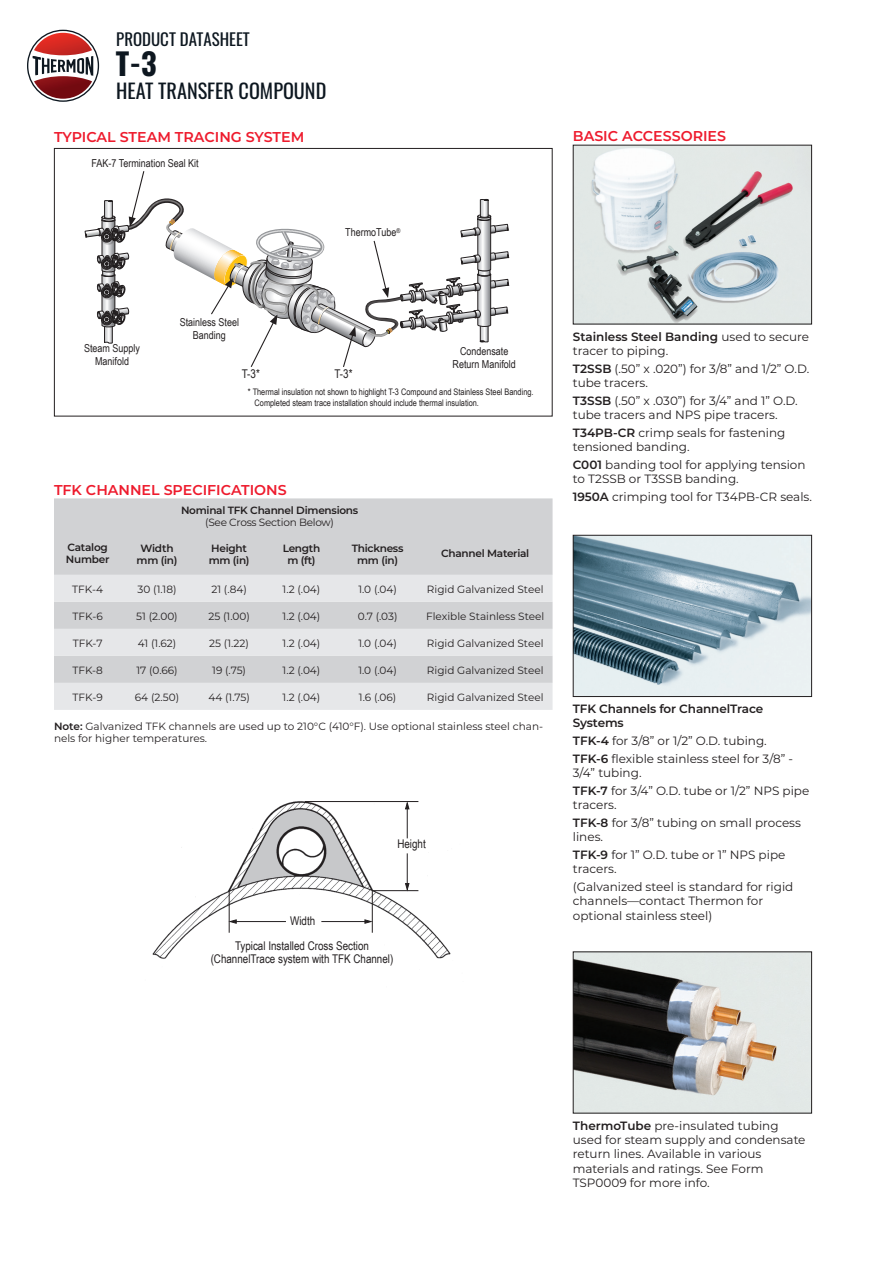
<style>
.page{position:relative;width:893px;height:1263px;background:#fff}
.page>*{position:absolute;margin:0;border:0;box-sizing:border-box;transform-origin:0 0}
.Header__Product_Name{font:700 30.3px "Oswald";color:#0d1720}
.Header__Product_Spec{font:20.25px "Oswald";color:#0d1720}
.Header__Product_Spec-2{font:16.8px "Oswald";color:#0d1720}
.Body_Head{font:600 14.25px "Montserrat";color:#ee1b2d}
.Accessories_Text{font:12px/14.4px "Montserrat";color:#231f20}
.Callouts_for_Illustr{font:12px "Arial Narrow";color:#231f20}
.Accessories_Text-2{font:600 12px/14.4px "Montserrat";letter-spacing:-.01em;color:#231f20}
.Body_Head-2{font:12px "Arial Narrow";color:#231f20}
.Body_Head-3{font:10.95px/13.2px "Arial Narrow";color:#231f20;text-align:center}
.CRKT_BRKR_Chart_Body{font:10.5px "Montserrat";color:#231f20}
.Notes_Head{font:10.5px/12px "Montserrat";color:#231f20}
.CRKT_BRKR_Chart_Head{font:600 10.5px "Montserrat";letter-spacing:-.025em;color:#231f20}
.CRKT_BRKR_Chart_Head-2{font:10.5px "Montserrat";letter-spacing:-.025em;color:#231f20}
.Body_Head-4{font:9px/10.5px "Arial Narrow";color:#231f20}
.s1{font-weight:600}
</style>
<div class="page">
<svg style="left:27px;top:30px;width:72px;height:72px"></svg>
<img style="left:152px;top:801px;width:299px;height:158px">
<hr style="left:229px;top:891px;width:1px;height:42px;background:#231f20">
<hr style="left:372px;top:890px;width:1px;height:43px;background:#231f20">
<hr style="left:233px;top:921px;width:53px;height:1px;background:#231f20">
<hr style="left:321px;top:921px;width:46px;height:1px;background:#231f20">
<svg style="left:229px;top:919px;width:8px;height:5px"></svg>
<svg style="left:364px;top:919px;width:8px;height:5px"></svg>
<hr style="left:372px;top:890px;width:46px;height:1px;background:#231f20">
<hr style="left:305px;top:801px;width:113px;height:1px;background:#231f20">
<hr style="left:407px;top:853px;width:1px;height:34px;background:#231f20">
<hr style="left:407px;top:806px;width:1px;height:32px;background:#231f20">
<svg style="left:405px;top:883px;width:5px;height:7px"></svg>
<svg style="left:405px;top:802px;width:5px;height:8px"></svg>
<img style="left:575px;top:147px;width:235px;height:175px">
<div style="left:573px;top:145px;width:239px;height:179px;border:1px solid #231f20"></div>
<img style="left:575px;top:537px;width:235px;height:158px">
<div style="left:573px;top:535px;width:239px;height:162px;border:1px solid #231f20"></div>
<img style="left:575px;top:953px;width:235px;height:158px">
<div style="left:573px;top:951px;width:239px;height:162px;border:1px solid #231f20"></div>
<div style="left:54px;top:498px;width:499px;height:77px;background:#d1d2d4"></div>
<svg style="left:54px;top:575px;width:499px;height:135px;background:#dddee0"></svg>
<div style="left:54px;top:148px;width:499px;height:268px;border:1px solid #231f20"></div>
<svg style="left:85px;top:171px;width:424px;height:196px"></svg>
<p class="Header__Product_Spec-2" style="left:116px;top:24px;width:135px">PRODUCT DATASHEET</p>
<p class="Header__Product_Spec" style="left:116px;top:73px;width:212px">HEAT TRANSFER COMPOUND</p>
<p class="Header__Product_Name" style="left:116px;top:47px;width:42px">T-3</p>
<p class="Body_Head" style="left:54px;top:127px;width:252px">TYPICAL STEAM TRACING SYSTEM</p>
<p class="Body_Head-3" style="left:92px;top:156px;width:109px">FAK-7 Termination Seal Kit</p>
<p class="Body_Head-3" style="left:345px;top:226px;width:57px">ThermoTube<sup>®</sup></p>
<p class="Body_Head" style="left:573px;top:126px;width:155px">BASIC ACCESSORIES</p>
<p class="Body_Head-3" style="left:84px;top:341px;width:57px">Steam Supply<br>Manifold</p>
<p class="Body_Head-3" style="left:180px;top:315px;width:61px">Stainless Steel<br>Banding</p>
<p class="Body_Head-3" style="left:453px;top:344px;width:65px">Condensate<br>Return Manifold</p>
<p class="Body_Head-2" style="left:242px;top:365px;width:20px">T-3*</p>
<p class="Body_Head-4" style="left:255px;top:387px;width:280px;text-indent:-7px">* Thermal insulation not shown to highlight T-3 Compound and Stainless Steel Banding.<br>Completed steam trace installation should include thermal insulation.</p>
<p class="Body_Head-2" style="left:334px;top:365px;width:20px">T-3*</p>
<p class="Body_Head" style="left:54px;top:479px;width:234px">TFK CHANNEL SPECIFICATIONS</p>
<p class="CRKT_BRKR_Chart_Head" style="left:68px;top:540px;width:42px">Catalog</p>
<p class="CRKT_BRKR_Chart_Head" style="left:66px;top:552px;width:45px">Number</p>
<p class="CRKT_BRKR_Chart_Head" style="left:181px;top:503px;width:179px">Nominal TFK Channel Dimensions</p>
<p class="CRKT_BRKR_Chart_Head-2" style="left:205px;top:515px;width:130px">(See Cross Section Below)</p>
<p class="CRKT_BRKR_Chart_Head" style="left:141px;top:541px;width:35px">Width</p>
<p class="CRKT_BRKR_Chart_Head" style="left:137px;top:553px;width:42px">mm (in)</p>
<p class="CRKT_BRKR_Chart_Head" style="left:211px;top:541px;width:37px">Height</p>
<p class="CRKT_BRKR_Chart_Head" style="left:209px;top:553px;width:42px">mm (in)</p>
<p class="CRKT_BRKR_Chart_Head" style="left:283px;top:541px;width:39px">Length</p>
<p class="CRKT_BRKR_Chart_Head" style="left:287px;top:553px;width:30px">m (ft)</p>
<p class="CRKT_BRKR_Chart_Head" style="left:352px;top:541px;width:53px">Thickness</p>
<p class="CRKT_BRKR_Chart_Head" style="left:357px;top:553px;width:42px">mm (in)</p>
<p class="CRKT_BRKR_Chart_Head" style="left:441px;top:546px;width:90px">Channel Material</p>
<p class="CRKT_BRKR_Chart_Body" style="left:72px;top:582px;width:32px">TFK-4</p>
<p class="CRKT_BRKR_Chart_Body" style="left:138px;top:582px;width:41px">30 (1.18)</p>
<p class="CRKT_BRKR_Chart_Body" style="left:211px;top:582px;width:37px">21 (.84)</p>
<p class="CRKT_BRKR_Chart_Body" style="left:283px;top:582px;width:39px">1.2 (.04)</p>
<p class="CRKT_BRKR_Chart_Body" style="left:358px;top:582px;width:40px">1.0 (.04)</p>
<p class="CRKT_BRKR_Chart_Body" style="left:427px;top:582px;width:118px">Rigid Galvanized Steel</p>
<p class="CRKT_BRKR_Chart_Body" style="left:73px;top:609px;width:32px">TFK-6</p>
<p class="CRKT_BRKR_Chart_Body" style="left:136px;top:609px;width:43px">51 (2.00)</p>
<p class="CRKT_BRKR_Chart_Body" style="left:208px;top:609px;width:43px">25 (1.00)</p>
<p class="CRKT_BRKR_Chart_Body" style="left:283px;top:609px;width:39px">1.2 (.04)</p>
<p class="CRKT_BRKR_Chart_Body" style="left:358px;top:609px;width:41px">0.7 (.03)</p>
<p class="CRKT_BRKR_Chart_Body" style="left:426px;top:609px;width:120px">Flexible Stainless Steel</p>
<p class="CRKT_BRKR_Chart_Body" style="left:73px;top:636px;width:31px">TFK-7</p>
<p class="CRKT_BRKR_Chart_Body" style="left:138px;top:636px;width:40px">41 (1.62)</p>
<p class="CRKT_BRKR_Chart_Body" style="left:209px;top:636px;width:41px">25 (1.22)</p>
<p class="CRKT_BRKR_Chart_Body" style="left:283px;top:636px;width:39px">1.2 (.04)</p>
<p class="CRKT_BRKR_Chart_Body" style="left:358px;top:636px;width:40px">1.0 (.04)</p>
<p class="CRKT_BRKR_Chart_Body" style="left:427px;top:636px;width:118px">Rigid Galvanized Steel</p>
<p class="CRKT_BRKR_Chart_Body" style="left:72px;top:663px;width:32px">TFK-8</p>
<p class="CRKT_BRKR_Chart_Body" style="left:136px;top:663px;width:43px">17 (0.66)</p>
<p class="CRKT_BRKR_Chart_Body" style="left:212px;top:663px;width:35px">19 (.75)</p>
<p class="CRKT_BRKR_Chart_Body" style="left:283px;top:663px;width:39px">1.2 (.04)</p>
<p class="CRKT_BRKR_Chart_Body" style="left:358px;top:663px;width:40px">1.0 (.04)</p>
<p class="CRKT_BRKR_Chart_Body" style="left:427px;top:663px;width:118px">Rigid Galvanized Steel</p>
<p class="CRKT_BRKR_Chart_Body" style="left:73px;top:690px;width:32px">TFK-9</p>
<p class="CRKT_BRKR_Chart_Body" style="left:135px;top:690px;width:46px">64 (2.50)</p>
<p class="CRKT_BRKR_Chart_Body" style="left:208px;top:690px;width:43px">44 (1.75)</p>
<p class="CRKT_BRKR_Chart_Body" style="left:283px;top:690px;width:39px">1.2 (.04)</p>
<p class="CRKT_BRKR_Chart_Body" style="left:359px;top:690px;width:39px">1.6 (.06)</p>
<p class="CRKT_BRKR_Chart_Body" style="left:427px;top:690px;width:118px">Rigid Galvanized Steel</p>
<p class="Notes_Head" style="left:54px;top:720px;width:491px"><span class="s1">Note:</span> Galvanized TFK channels are used up to 210°C (410°F). Use optional stainless steel chan&shy;nels for higher temperatures.</p>
<p class="Callouts_for_Illustr" style="left:290px;top:912px;width:27px">Width</p>
<p class="Callouts_for_Illustr" style="left:397px;top:835px;width:30px">Height</p>
<p class="Callouts_for_Illustr" style="left:235px;top:937px;width:135px">Typical Installed Cross Section</p>
<p class="Callouts_for_Illustr" style="left:211px;top:950px;width:184px">(ChannelTrace system with TFK Channel)</p>
<p class="Accessories_Text" style="left:573px;top:329px;width:238px"><span class="s1">Stainless Steel Banding</span> used to secure tracer to piping.</p>
<p class="Accessories_Text" style="left:573px;top:361px;width:238px"><span class="s1">T2SSB</span> (.50” x .020”) for 3/8” and 1/2” O.D. tube tracers.</p>
<p class="Accessories_Text" style="left:573px;top:393px;width:226px"><span class="s1">T3SSB</span> (.50” x .030”) for 3/4” and 1” O.D. tube tracers and NPS pipe tracers.</p>
<p class="Accessories_Text" style="left:573px;top:425px;width:214px"><span class="s1">T34PB-CR</span> crimp seals for fastening tensioned banding.</p>
<p class="Accessories_Text" style="left:573px;top:457px;width:234px"><span class="s1">C001</span> banding tool for applying tension to T2SSB or T3SSB banding.</p>
<p class="Accessories_Text" style="left:573px;top:489px;width:241px"><span class="s1">1950A</span> crimping tool for T34PB-CR seals.</p>
<p class="Accessories_Text-2" style="left:573px;top:701px;width:192px">TFK Channels for ChannelTrace<br>Systems</p>
<p class="Accessories_Text" style="left:573px;top:733px;width:196px"><span class="s1">TFK-4</span> for 3/8” or 1/2” O.D. tubing.</p>
<p class="Accessories_Text" style="left:573px;top:751px;width:222px"><span class="s1">TFK-6</span> flexible stainless steel for 3/8” -<br>3/4” tubing.</p>
<p class="Accessories_Text" style="left:573px;top:783px;width:238px"><span class="s1">TFK-7</span> for 3/4” O.D. tube or 1/2” NPS pipe tracers.</p>
<p class="Accessories_Text" style="left:573px;top:815px;width:230px"><span class="s1">TFK-8</span> for 3/8” tubing on small process lines.</p>
<p class="Accessories_Text" style="left:573px;top:847px;width:214px"><span class="s1">TFK-9</span> for 1” O.D. tube or 1” NPS pipe tracers.</p>
<p class="Accessories_Text" style="left:573px;top:879px;width:222px">(Galvanized steel is standard for rigid channels—contact Thermon for optional stainless steel)</p>
<p class="Accessories_Text" style="left:573px;top:1118px;width:234px"><span class="s1">ThermoTube</span> pre-insulated tubing used for steam supply and condensate return lines. Available in various materials and ratings. See Form<br>TSP0009 for more info.</p>
</div>
